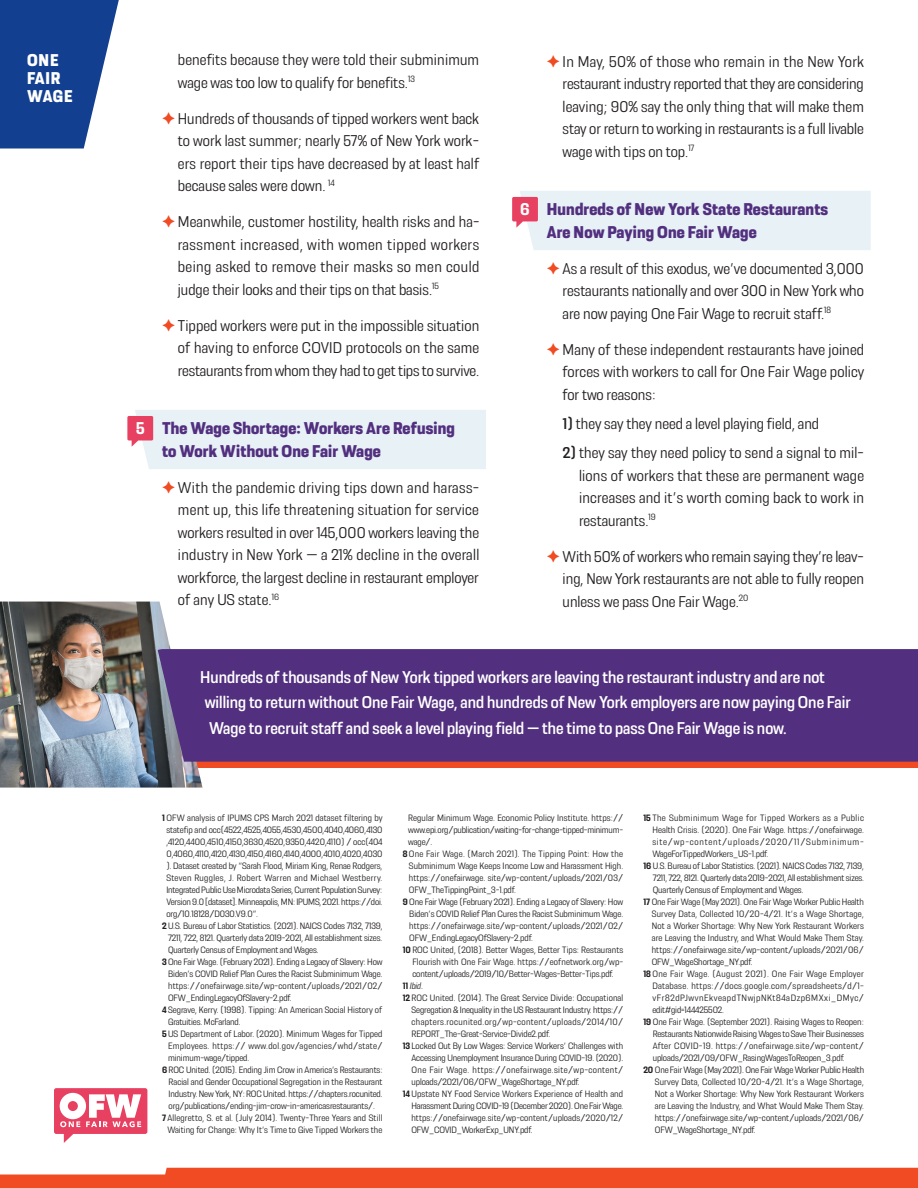
<style>
.page{position:relative;width:918px;height:1188px;background:#fff}
.page>*{position:absolute;margin:0;border:0;box-sizing:border-box;transform-origin:0 0}
.t1{font:18px/25.5px "Resolve Semibold Nrw";color:#fff}
.Subhead_1{font:18px/22.5px "Resolve Extrabold Nrw";letter-spacing:.01em;color:#522f7f}
.t2{font:18px/18px "Resolve Extrabold Nrw";letter-spacing:.04em;color:#fff}
.t3{font:18px "Resolve Bold Nrw";color:#fff}
.t4{font:16.5px/22.5px "Resolve Semilight Nrw";color:#231f20;text-align:justify}
.t5{font:9.75px/12px "Resolve Semilight Nrw";letter-spacing:-.01em;color:#231f20;text-align:justify}
.t6{font:9.75px "Resolve Semilight Nrw Ita";color:#231f20}
.s1{color:#f04b22}
.s2{font-family:"Resolve Semibold Nrw"}
.s3{font-family:"Resolve Bold Nrw"}
.s4{font-family:"Resolve Semilight Nrw"}
</style>
<div class="page">
<div style="left:162px;top:753px;width:756px;height:15px;background:#f04b22"></div>
<img style="left:0;top:602px;width:202px;height:186px">
<div style="left:0;top:1168px;width:918px;height:20px;background:#f04b22"></div>
<div style="left:512px;top:191px;width:359px;height:59px;background:#e8f2f6"></div>
<div style="left:127px;top:410px;width:359px;height:59px;background:#e8f2f6"></div>
<div style="left:158px;top:649px;width:760px;height:113px;background:#522f7f"></div>
<svg style="left:54px;top:1088px;width:93px;height:55px"></svg>
<svg style="left:0;top:0;width:119px;height:148px;background:#355ba0"></svg>
<p class="t2" style="left:27px;top:51px;width:47px">ONE<br>FAIR<br>WAGE</p>
<p class="t3" style="left:136px;top:418px;width:10px">5</p>
<p class="t4" style="left:178px;top:48px;width:303px">benefits because they were told their subminimum wage was too low to qualify for benefits.<sup>13</sup></p>
<p class="t4" style="left:178px;top:107px;width:303px;text-indent:-16px"><span class="s1">✦</span> Hundreds of thousands of tipped workers went back to work last summer; nearly 57% of New York work&shy;ers report their tips have decreased by at least half because sales were down. <sup>14</sup></p>
<p class="t4" style="left:178px;top:210px;width:303px;text-indent:-16px"><span class="s1">✦</span> Meanwhile, customer hostility, health risks and ha&shy;rassment increased, with women tipped workers being asked to remove their masks so men could judge their looks and their tips on that basis.<sup>15</sup></p>
<p class="t4" style="left:178px;top:314px;width:303px;text-indent:-16px"><span class="s1">✦</span> Tipped workers were put in the impossible situation of having to enforce COVID protocols on the same restaurants from whom they had to get tips to survive.</p>
<p class="Subhead_1" style="left:162px;top:417px;width:294px">The Wage Shortage: Workers Are Refusing to Work Without One Fair Wage</p>
<p class="t4" style="left:178px;top:476px;width:303px;text-indent:-16px"><span class="s1">✦</span> With the pandemic driving tips down and harass&shy;ment up, this life threatening situation for service workers resulted in over 145,000 workers leaving the industry in New York — a 21% decline in the overall workforce, the largest decline in restaurant employer of any US state.<sup>16</sup></p>
<p class="t3" style="left:520px;top:199px;width:11px">6</p>
<p class="t4" style="left:563px;top:50px;width:303px;text-indent:-16px"><span class="s1">✦</span> In May, 50% of those who remain in the New York restaurant industry reported that they are considering leaving; 90% say the only thing that will make them stay or return to working in restaurants is a full livable wage with tips on top.<sup>17</sup></p>
<p class="Subhead_1" style="left:547px;top:198px;width:283px">Hundreds of New York State Restaurants<br>Are Now Paying One Fair Wage</p>
<p class="t4" style="left:563px;top:257px;width:303px;text-indent:-16px"><span class="s1">✦</span> As a result of this exodus, we’ve documented 3,000 restaurants nationally and over 300 in New York who are now paying One Fair Wage to recruit staff.<sup>18</sup></p>
<p class="t4" style="left:563px;top:338px;width:303px;text-indent:-16px"><span class="s1">✦</span> Many of these independent restaurants have joined forces with workers to call for One Fair Wage policy for two reasons:</p>
<p class="t4" style="left:563px;top:412px;width:258px"><span class="s2">1)</span> they say they need a level playing field, and</p>
<p class="t4" style="left:579px;top:441px;width:287px;text-indent:-16px"><span class="s2">2)</span> they say they need policy to send a signal to mil&shy;lions of workers that these are permanent wage increases and it’s worth coming back to work in restaurants.<sup>19</sup></p>
<p class="t4" style="left:563px;top:545px;width:303px;text-indent:-16px"><span class="s1">✦</span> With 50% of workers who remain saying they’re leav&shy;ing, New York restaurants are not able to fully reopen unless we pass One Fair Wage.<sup>20</sup></p>
<p class="t1" style="left:200px;top:664px;width:652px">Hundreds of thousands of New York tipped workers are leaving the restaurant industry and are not willing to return without One Fair Wage, and hundreds of New York employers are now paying One Fair<br>Wage to recruit staff and seek a level playing field — the time to pass One Fair Wage is now.</p>
<p class="t5" style="left:166px;top:812px;width:218px;text-indent:-4px"><span class="s3">1</span> OFW analysis of IPUMS CPS March 2021 dataset filtering by statefip and occ(4522,4525,4055,4530,4500,4040,4060,4130 ,4120,4400,4510,4150,3630,4520,9350,4420,4110) / occ(404<br>0,4060,4110,4120,4130,4150,4160,4140,4000,4010,4020,4030 ). Dataset created by “Sarah Flood, Miriam King, Renae Rodgers, Steven Ruggles, J. Robert Warren and Michael Westberry.<br>Integrated Public Use Microdata Series, Current Population Survey:<br>Version 9.0 [dataset]. Minneapolis, MN: IPUMS, 2021. https://doi. org/10.18128/D030.V9.0”.</p>
<p class="t5" style="left:168px;top:920px;width:216px;text-indent:-6px"><span class="s3">2</span> U.S. Bureau of Labor Statistics. (2021). NAICS Codes 7132, 7139, 7211, 722, 8121. Quarterly data 2019-2021, All establishment sizes.<br>Quarterly Census of Employment and Wages.</p>
<p class="t5" style="left:168px;top:956px;width:216px;text-indent:-6px"><span class="s3">3</span> One Fair Wage. (February 2021). Ending a Legacy of Slavery: How Biden’s COVID Relief Plan Cures the Racist Subminimum Wage. https://onefairwage.site/wp-content/uploads/2021/02/ OFW_EndingLegacyOfSlavery-2.pdf.</p>
<p class="t5" style="left:168px;top:1004px;width:216px;text-indent:-6px"><span class="s3">4</span> Segrave, Kerry. (1998). Tipping: An American Social History of<br>Gratuities. McFarland.</p>
<p class="t5" style="left:168px;top:1028px;width:216px;text-indent:-6px"><span class="s3">5</span> US Department of Labor. (2020). Minimum Wages for Tipped Employees. https:// www.dol.gov/agencies/whd/state/ minimum-wage/tipped.</p>
<p class="t5" style="left:169px;top:1064px;width:216px;text-indent:-7px"><span class="s3">6</span> ROC United. (2015). Ending Jim Crow in America’s Restaurants:<br>Racial and Gender Occupational Segregation in the Restaurant Industry. New York, NY: ROC United. https://chapters.rocunited. org/publications/ending-jim-crow-in-americasrestaurants/.</p>
<p class="t5" style="left:162px;top:1112px;width:222px;text-align:center"><span class="s3">7</span> Allegretto, S. et al. (July 2014). Twenty-Three Years and Still<br>Waiting for Change: Why It’s Time to Give Tipped Workers the</p>
<p class="t5" style="left:408px;top:812px;width:217px">Regular Minimum Wage. Economic Policy Institute. https:// www.epi.org/publication/waiting-for-change-tipped-minimum&shy;wage/.</p>
<p class="t5" style="left:409px;top:848px;width:216px;text-indent:-6px"><span class="s3">8</span> One Fair Wage. (March 2021). The Tipping Point: How the Subminimum Wage Keeps Income Low and Harassment High. https://onefairwage. site/wp-content/uploads/2021/03/ OFW_TheTippingPoint_3-1.pdf.</p>
<p class="t5" style="left:409px;top:896px;width:216px;text-indent:-7px"><span class="s3">9</span> One Fair Wage (February 2021). Ending a Legacy of Slavery: How Biden’s COVID Relief Plan Cures the Racist Subminimum Wage. https://onefairwage.site/wp-content/uploads/2021/02/ OFW_EndingLegacyOfSlavery-2.pdf.</p>
<p class="t5" style="left:412px;top:944px;width:212px;text-indent:-10px"><span class="s3">10</span> ROC United, (2018). Better Wages, Better Tips: Restaurants Flourish with One Fair Wage. https://eofnetwork.org/wp&shy;content/uploads/2019/10/Better-Wages-Better-Tips.pdf.</p>
<p class="t6" style="left:403px;top:980px;width:22px"><span class="s3">11</span> Ibid<span class="s4">.</span></p>
<p class="t5" style="left:412px;top:992px;width:213px;text-indent:-9px"><span class="s3">12</span> ROC United. (2014). The Great Service Divide: Occupational Segregation &amp; Inequality in the US Restaurant Industry. https:// chapters.rocunited.org/wp-content/uploads/2014/10/ REPORT_The-Great-Service-Divide2.pdf.</p>
<p class="t5" style="left:412px;top:1040px;width:213px;text-indent:-9px"><span class="s3">13</span> Locked Out By Low Wages: Service Workers’ Challenges with Accessing Unemployment Insurance During COVID-19. (2020).<br>One Fair Wage. https://onefairwage.site/wp-content/ uploads/2021/06/OFW_WageShortage_NY.pdf.</p>
<p class="t5" style="left:411px;top:1088px;width:213px;text-indent:-9px"><span class="s3">14</span> Upstate NY Food Service Workers Experience of Health and Harassment During COVID-19 (December 2020). One Fair Wage. https://onefairwage.site/wp-content/uploads/2020/12/ OFW_COVID_WorkerExp_UNY.pdf.</p>
<p class="t5" style="left:652px;top:812px;width:213px;text-indent:-9px"><span class="s3">15</span> The Subminimum Wage for Tipped Workers as a Public Health Crisis. (2020). One Fair Wage. https://onefairwage. site/wp-content/uploads/2020/11/Subminimum-WageForTippedWorkers_US-1.pdf.</p>
<p class="t5" style="left:653px;top:860px;width:213px;text-indent:-9px"><span class="s3">16</span> U.S. Bureau of Labor Statistics. (2021). NAICS Codes 7132, 7139, 7211, 722, 8121. Quarterly data 2019-2021, All establishment sizes.<br>Quarterly Census of Employment and Wages.</p>
<p class="t5" style="left:652px;top:896px;width:214px;text-indent:-8px"><span class="s3">17</span> One Fair Wage (May 2021). One Fair Wage Worker Public Health Survey Data, Collected 10/20-4/21. It’s a Wage Shortage, Not a Worker Shortage: Why New York Restaurant Workers are Leaving the Industry, and What Would Make Them Stay. https://onefairwage.site/wp-content/uploads/2021/06/ OFW_WageShortage_NY.pdf.</p>
<p class="t5" style="left:652px;top:968px;width:213px;text-indent:-9px"><span class="s3">18</span> One Fair Wage. (August 2021). One Fair Wage Employer Database. https://docs.google.com/spreadsheets/d/1- vFr82dPJwvnEkveapdTNwjpNKt84aDzp6MXxi_DMyc/ edit#gid=144425502.</p>
<p class="t5" style="left:653px;top:1016px;width:213px;text-indent:-9px"><span class="s3">19</span> One Fair Wage. (September 2021). Raising Wages to Reopen:<br>Restaurants Nationwide Raising Wages to Save Their Businesses After COVID-19. https://onefairwage.site/wp-content/ uploads/2021/09/OFW_RasingWagesToReopen_3.pdf.</p>
<p class="t5" style="left:655px;top:1064px;width:211px;text-indent:-11px"><span class="s3">20</span> One Fair Wage (May 2021). One Fair Wage Worker Public Health Survey Data, Collected 10/20-4/21. It’s a Wage Shortage, Not a Worker Shortage: Why New York Restaurant Workers are Leaving the Industry, and What Would Make Them Stay. https://onefairwage.site/wp-content/uploads/2021/06/ OFW_WageShortage_NY.pdf.</p>
</div>
